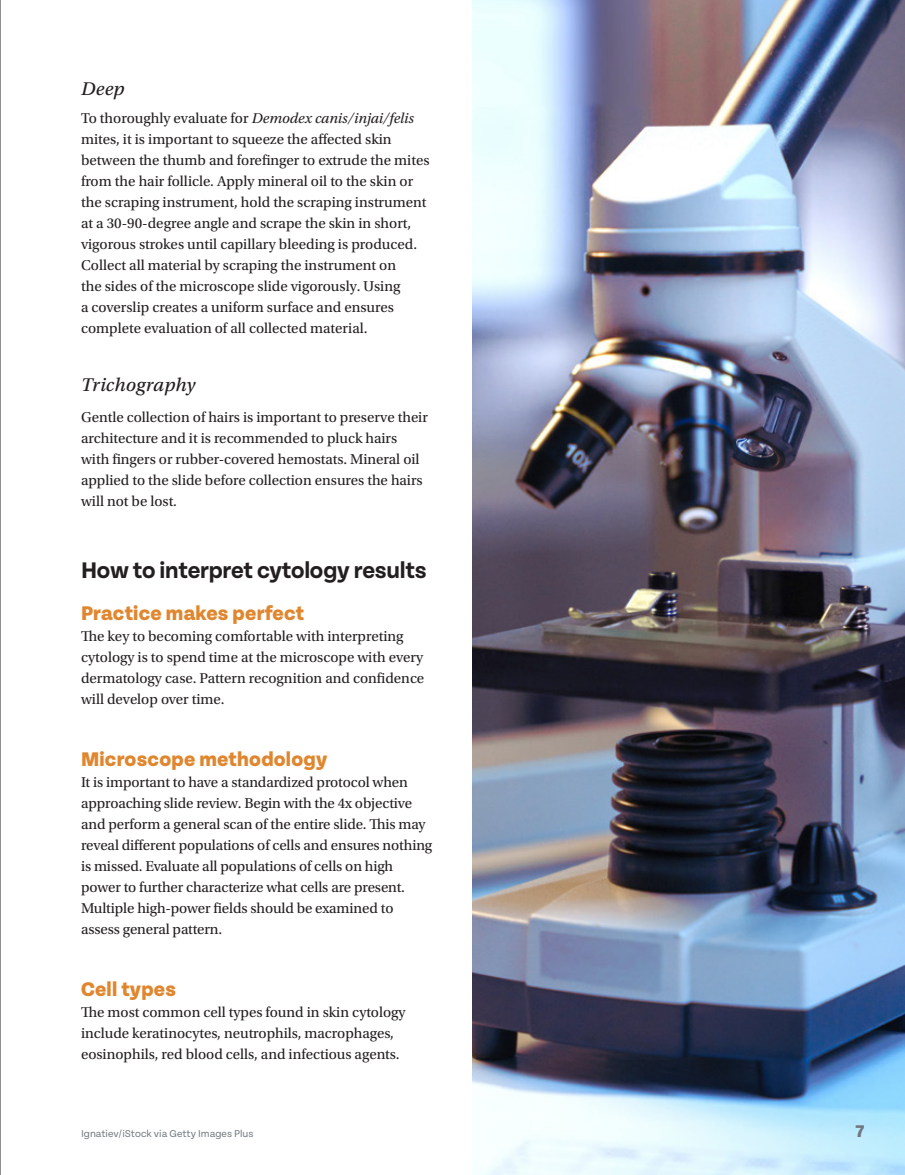
<style>
.page{position:relative;width:905px;height:1175px;background:#fff}
.page>*{position:absolute;margin:0;border:0;box-sizing:border-box;transform-origin:0 0}
.t1{font:700 24px "Tenon";letter-spacing:-.01em;color:#231f20}
.t2{font:800 21px "Tenon";letter-spacing:.01em;color:#e0862e}
.t3{font:19.5px "Utopia Std Capt It";letter-spacing:.01em;color:#231f20}
.t4{font:800 18px "Tenon";color:#70777f}
.t5{font:15px/21px "Utopia Std";color:#231f20}
.t6{font:10.5px "Tenon";color:#70777f}
.s1{font-style:italic}
</style>
<div class="page">
<img style="left:472px;top:0;width:432px;height:1174px">
<hr style="left:0;top:0;width:1px;height:1174px;background:#231f20">
<h3 class="t3" style="left:81px;top:78px;width:45px">Deep</h3>
<p class="t5" style="left:81px;top:108px;width:350px">To thoroughly evaluate for <span class="s1">Demodex canis/injai/felis </span>mites, it is important to squeeze the affected skin between the thumb and forefinger to extrude the mites from the hair follicle. Apply mineral oil to the skin or the scraping instrument, hold the scraping instrument at a 30-90-degree angle and scrape the skin in short, vigorous strokes until capillary bleeding is produced.<br>Collect all material by scraping the instrument on<br>the sides of the microscope slide vigorously. Using<br>a coverslip creates a uniform surface and ensures complete evaluation of all collected material.</p>
<h3 class="t3" style="left:81px;top:373px;width:116px">Trichography</h3>
<p class="t5" style="left:81px;top:407px;width:348px">Gentle collection of hairs is important to preserve their architecture and it is recommended to pluck hairs with fingers or rubber-covered hemostats. Mineral oil applied to the slide before collection ensures the hairs will not be lost.</p>
<h1 class="t1" style="left:81px;top:558px;width:347px">How to interpret cytology results</h1>
<h2 class="t2" style="left:81px;top:601px;width:224px">Practice makes perfect</h2>
<p class="t5" style="left:81px;top:625px;width:345px">The key to becoming comfortable with interpreting cytology is to spend time at the microscope with every dermatology case. Pattern recognition and confidence will develop over time.</p>
<h2 class="t2" style="left:81px;top:748px;width:248px">Microscope methodology</h2>
<p class="t5" style="left:81px;top:772px;width:353px">It is important to have a standardized protocol when approaching slide review. Begin with the 4x objective and perform a general scan of the entire slide. This may reveal different populations of cells and ensures nothing is missed. Evaluate all populations of cells on high power to further characterize what cells are present.<br>Multiple high-power fields should be examined to assess general pattern.</p>
<h2 class="t2" style="left:81px;top:978px;width:96px">Cell types</h2>
<p class="t5" style="left:81px;top:1002px;width:326px">The most common cell types found in skin cytology include keratinocytes, neutrophils, macrophages, eosinophils, red blood cells, and infectious agents.</p>
<p class="t6" style="left:81px;top:1127px;width:174px">Ignatiev/iStock via Getty Images Plus</p>
<p class="t4" style="left:855px;top:1121px;width:10px">7</p>
</div>
